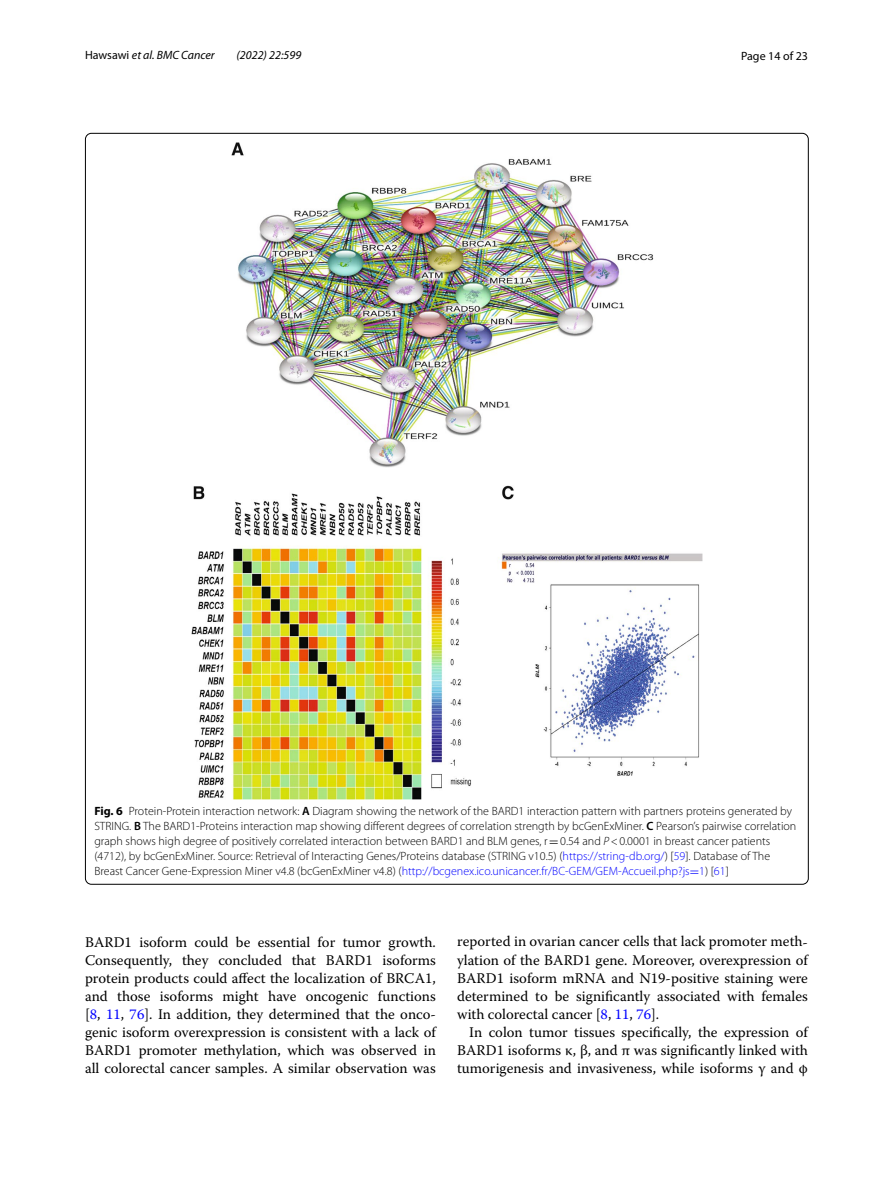
<style>
.page{position:relative;width:893px;height:1187px;background:#fff}
.page>*{position:absolute;margin:0;border:0;box-sizing:border-box;transform-origin:0 0}
.t1{font:14.7px/18px "Warnock Pro";color:#000;text-align:justify}
.t2{font:300 12px/15px "Myriad Pro";color:#000}
.t3{font:italic 12px "Myriad Pro";color:#000}
.t4{font:12px "Myriad Pro";color:#000}
.s1{font-style:normal}
.s2{font-weight:700}
.s3{font-weight:600}
.s4{font-family:"MTSY";font-weight:400}
.s5{font-style:italic}
.s6{color:#00f}
.s7{font-family:"MTSY";font-weight:400;color:#00f}
</style>
<div class="page">
<img style="left:192px;top:142px;width:510px;height:657px">
<p class="t3" style="left:85px;top:48px;width:131px"><span class="s1">Hawsawi</span> et al. BMC Cancer</p>
<p class="t3" style="left:237px;top:48px;width:66px">(2022) 22:599</p>
<p class="t4" style="left:741px;top:48px;width:68px">Page 14 of 23</p>
<p class="t2" style="left:94px;top:803px;width:703px"><span class="s2">Fig. 6</span> Protein-Protein interaction network: <span class="s3">A</span> Diagram showing the network of the BARD1 interaction pattern with partners proteins generated by STRING. <span class="s3">B</span> The BARD1-Proteins interaction map showing different degrees of correlation strength by bcGenExMiner. <span class="s3">C</span> Pearson’s pairwise correlation graph shows high degree of positively correlated interaction between BARD1 and BLM genes, r<span class="s4">=</span>0.54 and <span class="s5">P</span>&lt;0.0001 in breast cancer patients (4712), by bcGenExMiner. Source: Retrieval of Interacting Genes/Proteins database (STRING v10.5) (<span class="s6">https://string-db.org/</span>) [<span class="s6">59</span>]. Database of The Breast Cancer Gene-Expression Miner v4.8 (bcGenExMiner v4.8) (<span class="s6">http://bcgenex.ico.unicancer.fr/BC-GEM/GEM-Accueil.php?js</span><span class="s7">=</span><span class="s6">1</span>) [<span class="s6">61</span>]</p>
<p class="t1" style="left:85px;top:932px;width:352px">BARD1 isoform could be essential for tumor growth.<br>Consequently, they concluded that BARD1 isoforms protein products could affect the localization of BRCA1, and those isoforms might have oncogenic functions [<span class="s6">8</span>, <span class="s6">11</span>, <span class="s6">76</span>]. In addition, they determined that the onco&shy;genic isoform overexpression is consistent with a lack of BARD1 promoter methylation, which was observed in all colorectal cancer samples. A similar observation was</p>
<p class="t1" style="left:457px;top:932px;width:352px">reported in ovarian cancer cells that lack promoter meth&shy;ylation of the BARD1 gene. Moreover, overexpression of BARD1 isoform mRNA and N19-positive staining were determined to be significantly associated with females with colorectal cancer [<span class="s6">8</span>, <span class="s6">11</span>, <span class="s6">76</span>].</p>
<p class="t1" style="left:457px;top:1022px;width:352px;text-indent:12px">In colon tumor tissues specifically, the expression of BARD1 isoforms κ, β, and π was significantly linked with tumorigenesis and invasiveness, while isoforms γ and φ</p>
</div>
